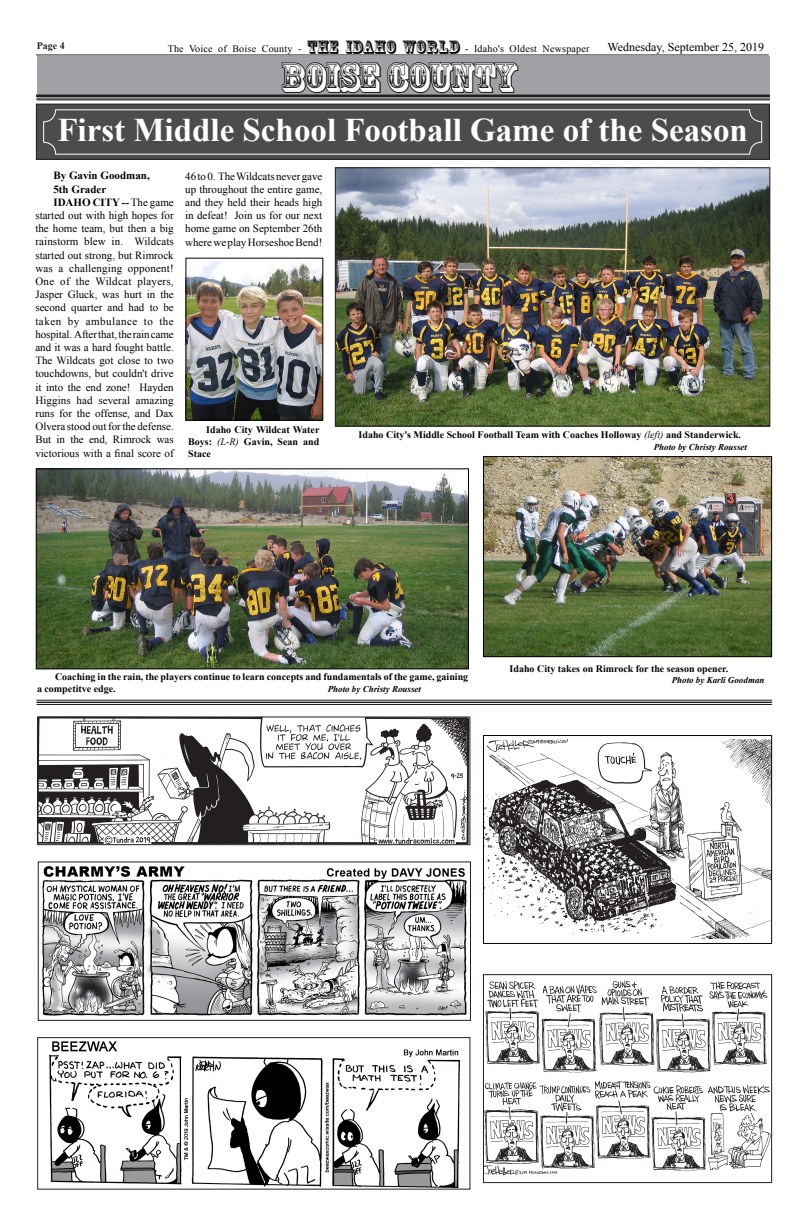
<style>
.page{position:relative;width:806px;height:1224px;background:#fff}
.page>*{position:absolute;margin:0;border:0;box-sizing:border-box;transform-origin:0 0}
.sect_heads{font:38px "Rosewood Std";color:#fff}
.Headline{font:700 33px "Times New Roman";color:#fff}
.t1{font:12px "Times New Roman";color:#000}
.Body_Text{font:11px/13.2px "Times New Roman";color:#000;text-align:justify}
.Body_Text-2{font:700 11px "Times New Roman";color:#000}
.Body_Text-3{font:700 10px/12px "Times New Roman";color:#000}
.t2{font:10px "Times New Roman";letter-spacing:.025em;color:#000}
.t3{font:700 10px "Times New Roman";color:#231f20}
.Body_Text-4{font:italic 700 9px "Times New Roman";color:#000}
.s1{font-family:"Rosewood Std";font-size:18px}
.s2{font-weight:700}
.s3{font-weight:400;font-style:italic}
</style>
<div class="page">
<div style="left:37px;top:56px;width:733px;height:45px;background:#a0a1a5"></div>
<hr style="left:36px;top:95px;width:734px;height:2px;background:#231f20">
<hr style="left:36px;top:99px;width:734px;height:1px;background:#231f20">
<hr style="left:36px;top:55px;width:732px;height:1px;background:#231f20">
<svg style="left:281px;top:62px;width:238px;height:33px"></svg>
<img style="left:41px;top:866px;width:426px;height:152px">
<div style="left:38px;top:861px;width:433px;height:160px;border:1px solid #231f20"></div>
<img style="left:39px;top:718px;width:429px;height:125px">
<div style="left:37px;top:716px;width:433px;height:129px;border:1px solid #231f20"></div>
<img style="left:485px;top:739px;width:285px;height:200px">
<div style="left:483px;top:735px;width:289px;height:209px;border:1px solid #000"></div>
<img style="left:485px;top:980px;width:285px;height:195px">
<div style="left:483px;top:974px;width:289px;height:209px;border:1px solid #231f20"></div>
<img style="left:49px;top:1041px;width:412px;height:147px">
<div style="left:37px;top:1037px;width:433px;height:153px;border:1px solid #231f20"></div>
<div style="left:36px;top:104px;width:733px;height:55px;background:#4b4c4d"></div>
<div style="left:36px;top:104px;width:734px;height:56px;border:1px solid #231f20"></div>
<div style="left:43px;top:109px;width:719px;height:46px;border:1px solid #fff;border-radius:12px"></div>
<hr style="left:37px;top:700px;width:735px;height:1px;background:#231f20">
<hr style="left:37px;top:702px;width:735px;height:1px;background:#231f20">
<hr style="left:37px;top:704px;width:735px;height:1px;background:#231f20">
<img style="left:485px;top:458px;width:285px;height:197px">
<div style="left:483px;top:456px;width:289px;height:201px;border:1px solid #000"></div>
<img style="left:337px;top:169px;width:431px;height:256px">
<div style="left:335px;top:167px;width:435px;height:260px;border:1px solid #231f20"></div>
<img style="left:38px;top:470px;width:429px;height:197px">
<div style="left:36px;top:468px;width:433px;height:201px;border:1px solid #000"></div>
<img style="left:187px;top:260px;width:134px;height:159px">
<div style="left:185px;top:258px;width:138px;height:163px;border:1px solid #000"></div>
<p class="t3" style="left:37px;top:39px;width:30px">Page 4</p>
<p class="t2" style="left:168px;top:42px;width:423px">The Voice of Boise County - <span class="s1">THE IDAHO WORLD</span> - Idaho's Oldest Newspaper</p>
<p class="t1" style="left:607px;top:39px;width:158px">Wednesday, September 25, 2019</p>
<p class="sect_heads" style="left:281px;top:55px;width:236px">BOISE COUNTY</p>
<p class="Headline" style="left:57px;top:108px;width:692px">First Middle School Football Game of the Season</p>
<p class="Body_Text-2" style="left:53px;top:168px;width:98px">By Gavin Goodman,</p>
<p class="Body_Text-2" style="left:53px;top:181px;width:54px">5th Grader</p>
<p class="Body_Text" style="left:35px;top:195px;width:140px;text-indent:18px"><span class="s2">IDAHO CITY --</span> The game started out with high hopes for the home team, but then a big rainstorm blew in. Wildcats started out strong, but Rimrock was a challenging opponent!<br>One of the Wildcat players, Jasper Gluck, was hurt in the second quarter and had to be taken by ambulance to the hospital. After that, the rain came and it was a hard fought battle.<br>The Wildcats got close to two touchdowns, but couldn't drive it into the end zone! Hayden Higgins had several amazing runs for the offense, and Dax Olvera stood out for the defense.<br>But in the end, Rimrock was victorious with a final score of</p>
<p class="Body_Text" style="left:185px;top:169px;width:139px">46 to 0. The Wildcats never gave up throughout the entire game, and they held their heads high in defeat! Join us for our next home game on September 26th where we play Horseshoe Bend!</p>
<p class="Body_Text-3" style="left:188px;top:424px;width:133px;text-align:justify;text-indent:18px">Idaho City Wildcat Water Boys: <span class="s3">(L-R)</span> Gavin, Sean and Stace</p>
<p class="Body_Text-3" style="left:358px;top:428px;width:384px">Idaho City's Middle School Football Team with Coaches Holloway <span class="s3">(left)</span> and Standerwick.</p>
<p class="Body_Text-4" style="left:653px;top:440px;width:95px">Photo by Christy Rousset</p>
<p class="Body_Text-3" style="left:37px;top:671px;width:432px;text-indent:18px">Coaching in the rain, the players continue to learn concepts and fundamentals of the game, gaining a competitve edge.</p>
<p class="Body_Text-4" style="left:328px;top:683px;width:95px">Photo by Christy Rousset</p>
<p class="Body_Text-3" style="left:509px;top:662px;width:220px">Idaho City takes on Rimrock for the season opener.</p>
<p class="Body_Text-4" style="left:671px;top:674px;width:94px">Photo by Karli Goodman</p>
</div>
